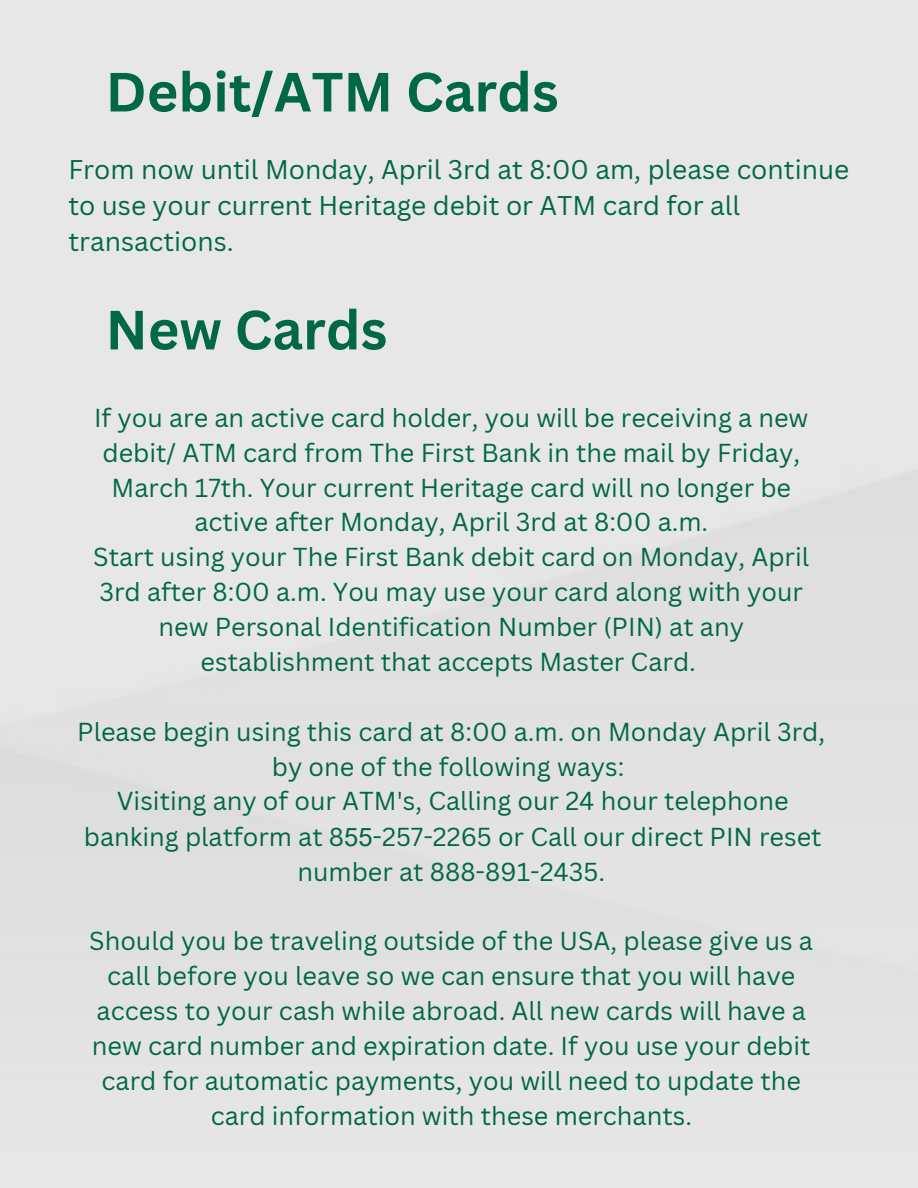
<style>
.page{position:relative;width:918px;height:1188px;background:#fff}
.page>*{position:absolute;margin:0;border:0;box-sizing:border-box;transform-origin:0 0}
.t1{font:700 54px "Canva Sans";color:#006747}
.t2{font:26.25px/36px "Canva Sans";color:#006747}
.t3{font:25.35px/34.8px "Canva Sans";color:#006747;text-align:center}
.s1{font-family:"Arial";font-size:25.5px}
</style>
<div class="page">
<h1 class="t1" style="left:106px;top:54px;width:455px">Debit/ATM Cards</h1>
<p class="t2" style="left:68px;top:151px;width:782px">From now until Monday, April 3rd at 8:00 am, please continue to use your current Heritage debit or ATM card for all transactions.</p>
<h1 class="t1" style="left:106px;top:292px;width:283px">New Cards</h1>
<p class="t3" style="left:93px;top:400px;width:717px">If you are an active card holder, you will be receiving a new debit/ ATM card from The First Bank in the mail by Friday, March 17th. Your current Heritage card will no longer be active after Monday, April 3rd at 8:00 a.m.<br>Start using your The First Bank debit card on Monday, April 3rd after 8:00 a.m. You may use your card along with your new Personal Identification Number (PIN) at any establishment that accepts Master Card.</p>
<p class="t3" style="left:77px;top:714px;width:749px">Please begin using this card at 8:00 a.m. on Monday April 3rd, by one of the following ways:<br>Visiting any of our ATM's, Calling our 24 hour telephone banking platform at 8<span class="s1">55</span>-257-2265 or Call our direct PIN reset number at 888-891-2435.</p>
<p class="t3" style="left:89px;top:923px;width:725px">Should you be traveling outside of the USA, please give us a call before you leave so we can ensure that you will have access to your cash while abroad. All new cards will have a new card number and expiration date. If you use your debit card for automatic payments, you will need to update the card information with these merchants.</p>
</div>
